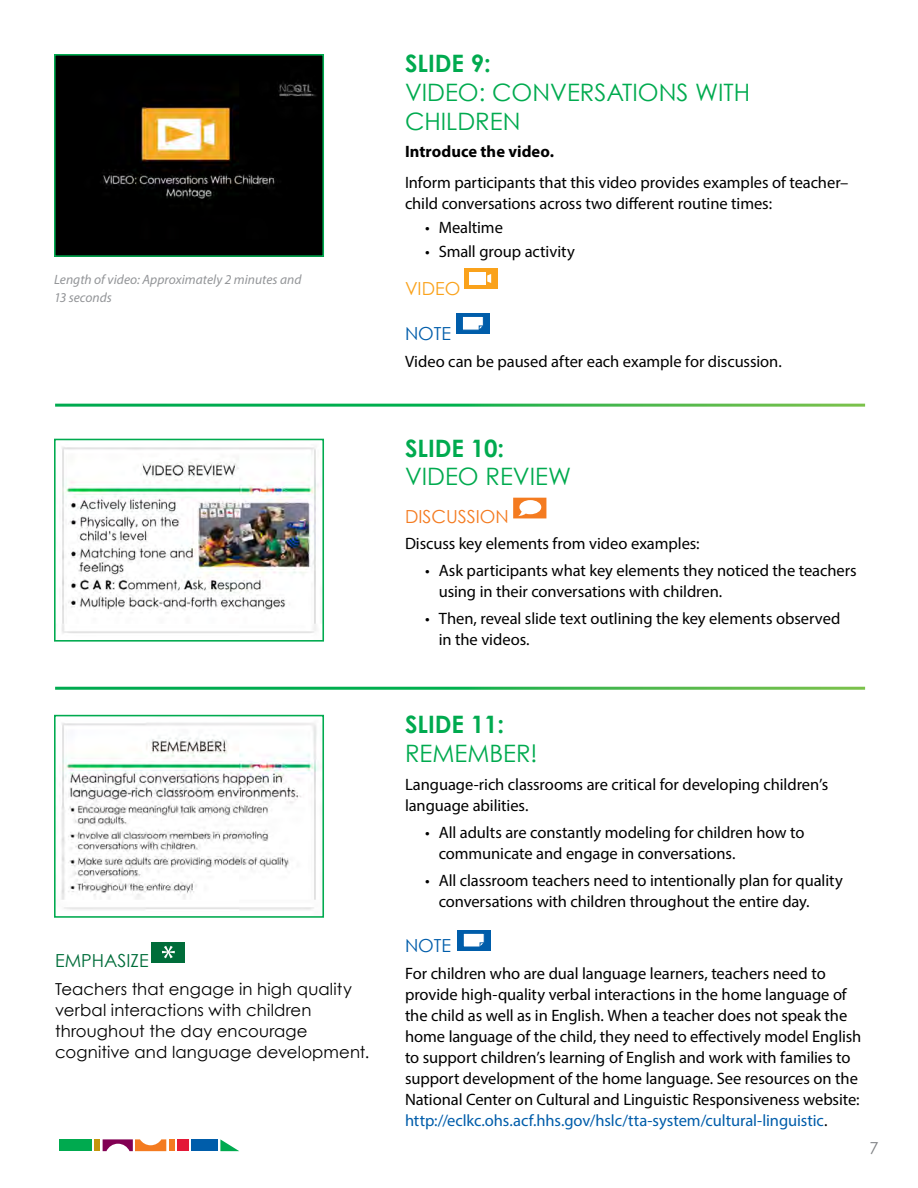
<style>
.page{position:relative;width:918px;height:1188px;background:#fff}
.page>*{position:absolute;margin:0;border:0;box-sizing:border-box;transform-origin:0 0}
.t1{font:24px/28.8px "Century Gothic";color:#00aa4f}
.subhead{font:18px "Century Gothic";color:#f47b20}
.Emphasize_header{font:18px "Century Gothic";color:#006d3a}
.Note_Header{font:18px "Century Gothic";color:#005daa}
.Video_Header{font:18px "Century Gothic";color:#faa21b}
.body{font:16.5px/21px "Myriad Pro";letter-spacing:-.005em;color:#000}
.body-2{font:16.5px/21px "Century Gothic";letter-spacing:.005em;color:#000}
.body-3{font:700 16.5px "Myriad Pro";color:#000}
.t2{font:16.5px "Century Gothic";color:#808285}
.body-4{font:italic 13.5px/18px "Myriad Pro";color:#939598}
.s1{font-weight:700}
.s2{color:#005daa}
</style>
<div class="page">
<div style="left:59px;top:1139px;width:33px;height:12px;background:#00aa4f"></div>
<svg style="left:103px;top:1139px;width:63px;height:12px"></svg>
<div style="left:169px;top:1139px;width:6px;height:12px;background:#f47b20"></div>
<div style="left:191px;top:1139px;width:27px;height:12px;background:#005daa"></div>
<svg style="left:220px;top:1139px;width:19px;height:12px"></svg>
<div style="left:177px;top:1139px;width:11px;height:12px;background:#e31837"></div>
<div style="left:94px;top:1139px;width:6px;height:12px;background:#c4960c"></div>
<div style="left:464px;top:268px;width:33px;height:21px;background:#faa21b"></div>
<div style="left:470px;top:272px;width:16px;height:13px;background:#fff"></div>
<svg style="left:487px;top:274px;width:4px;height:9px"></svg>
<div style="left:456px;top:313px;width:34px;height:21px;background:#005daa"></div>
<svg style="left:462px;top:316px;width:22px;height:14px"></svg>
<img style="left:57px;top:57px;width:264px;height:197px">
<div style="left:54px;top:54px;width:270px;height:203px;border:2px solid #00aa4f"></div>
<svg style="left:513px;top:498px;width:33px;height:20px"></svg>
<div style="left:457px;top:930px;width:33px;height:21px;background:#005daa"></div>
<svg style="left:463px;top:933px;width:22px;height:14px"></svg>
<img style="left:62px;top:447px;width:255px;height:186px">
<div style="left:54px;top:439px;width:270px;height:203px;border:2px solid #00aa4f"></div>
<img style="left:61px;top:722px;width:260px;height:188px">
<div style="left:54px;top:715px;width:270px;height:203px;border:2px solid #00aa4f"></div>
<div style="left:152px;top:942px;width:33px;height:20px;background:#006d3a"></div>
<svg style="left:162px;top:946px;width:13px;height:12px"></svg>
<p class="body-4" style="left:54px;top:270px;width:249px">Length of video: Approximately 2 minutes and<br>13 seconds</p>
<p class="Emphasize_header" style="left:55px;top:950px;width:95px">EMPHASIZE</p>
<p class="body-2" style="left:55px;top:978px;width:316px">Teachers that engage in high quality verbal interactions with children throughout the day encourage cognitive and language development.</p>
<p class="t1" style="left:405px;top:49px;width:347px"><span class="s1">SLIDE 9:<br></span>VIDEO: CONVERSATIONS WITH<br>CHILDREN</p>
<p class="body-3" style="left:405px;top:141px;width:151px">Introduce the video.</p>
<p class="body" style="left:405px;top:172px;width:445px">Inform participants that this video provides examples of teacher– child conversations across two different routine times:</p>
<p class="body" style="left:425px;top:217px;width:79px">• Mealtime</p>
<p class="body" style="left:425px;top:241px;width:151px">• Small group activity</p>
<p class="Video_Header" style="left:405px;top:278px;width:57px">VIDEO</p>
<p class="Note_Header" style="left:405px;top:322px;width:48px">NOTE</p>
<p class="body" style="left:405px;top:351px;width:378px">Video can be paused after each example for discussion.</p>
<p class="t1" style="left:405px;top:433px;width:168px"><span class="s1">SLIDE 10:<br></span>VIDEO REVIEW</p>
<h1 class="subhead" style="left:405px;top:506px;width:105px">DISCUSSION</h1>
<p class="body" style="left:405px;top:533px;width:296px">Discuss key elements from video examples:</p>
<p class="body" style="left:439px;top:560px;width:420px;text-indent:-14px">• Ask participants what key elements they noticed the teachers using in their conversations with children.</p>
<p class="body" style="left:439px;top:608px;width:403px;text-indent:-14px">• Then, reveal slide text outlining the key elements observed in the videos.</p>
<p class="t1" style="left:405px;top:710px;width:134px"><span class="s1">SLIDE 11:<br></span>REMEMBER!</p>
<p class="body" style="left:405px;top:774px;width:425px">Language-rich classrooms are critical for developing children’s language abilities.</p>
<p class="body" style="left:439px;top:822px;width:367px;text-indent:-14px">• All adults are constantly modeling for children how to communicate and engage in conversations.</p>
<p class="body" style="left:439px;top:870px;width:406px;text-indent:-14px">• All classroom teachers need to intentionally plan for quality conversations with children throughout the entire day.</p>
<p class="Note_Header" style="left:405px;top:934px;width:48px">NOTE</p>
<p class="body" style="left:405px;top:963px;width:458px">For children who are dual language learners, teachers need to provide high-quality verbal interactions in the home language of the child as well as in English. When a teacher does not speak the home language of the child, they need to effectively model English to support children’s learning of English and work with families to support development of the home language. See resources on the National Center on Cultural and Linguistic Responsiveness website: <span class="s2">http://eclkc.ohs.acf.hhs.gov/hslc/tta-system/cultural-linguistic</span>.</p>
<p class="t2" style="left:870px;top:1138px;width:11px">7</p>
</div>
